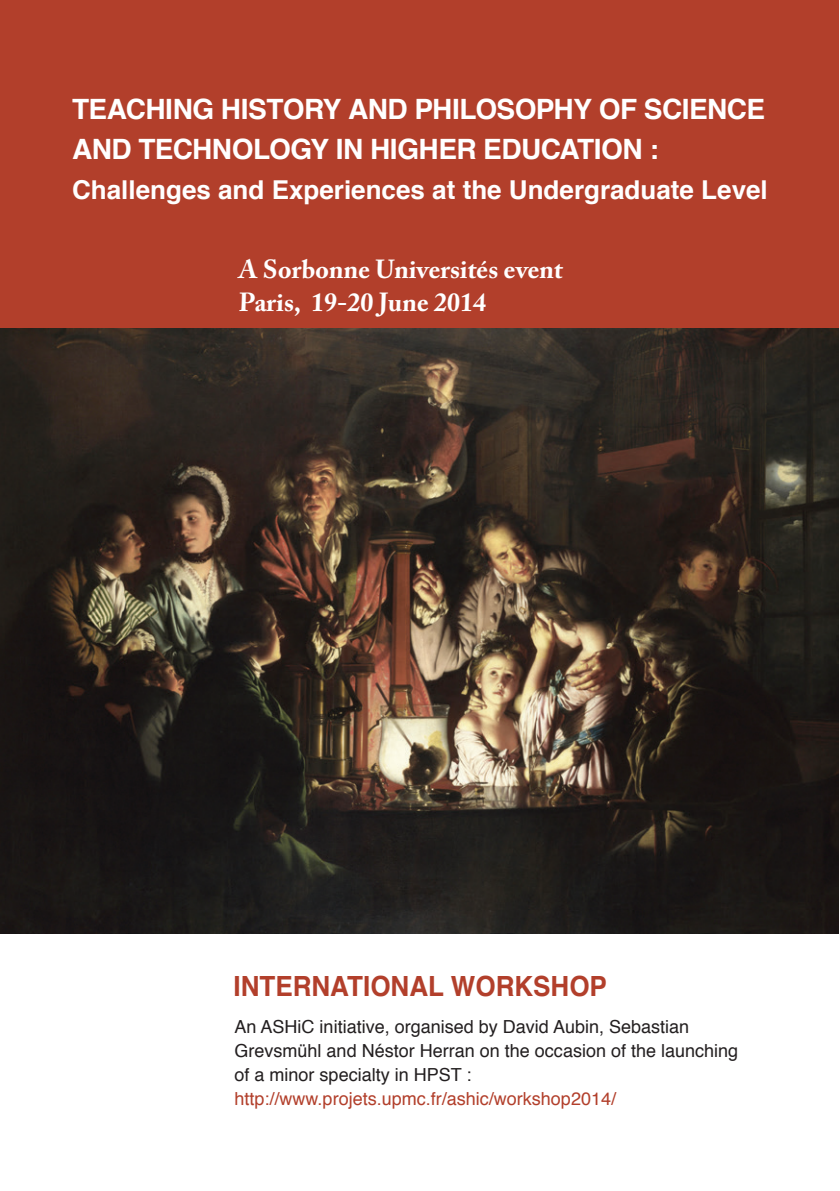
<style>
.page{position:relative;width:840px;height:1191px;background:#fff}
.page>*{position:absolute;margin:0;border:0;box-sizing:border-box;transform-origin:0 0}
.t1{font:700 28px/40px "Helvetica";letter-spacing:-.02em;color:#fff}
.t2{font:700 27.8px "Helvetica";color:#b23f2b;scale:.93 1}
.t3{font:700 26px "Helvetica";color:#fff}
.t4{font:700 26px "Adobe Caslon Pro";color:#fff}
.t5{font:18px/24px "Helvetica";color:#231f20}
.t6{font:18px "Helvetica";color:#b23f2b}
</style>
<div class="page">
<div style="left:0;top:1px;width:838px;height:327px;background:#b23f2b"></div>
<img style="left:0;top:328px;width:838px;height:605px">
<h1 class="t1" style="left:72px;top:92px;width:694px">TEACHING HISTORY AND PHILOSOPHY OF SCIENCE<br>AND TECHNOLOGY IN HIGHER EDUCATION :</h1>
<h3 class="t3" style="left:72px;top:179px;width:697px">Challenges and Experiences at the Undergraduate Level</h3>
<h3 class="t4" style="left:238px;top:254px;width:325px">A Sorbonne Universités event</h3>
<h3 class="t4" style="left:238px;top:287px;width:250px">Paris, 19-20 June 2014</h3>
<h2 class="t2" style="left:233px;top:974px;width:403px">INTERNATIONAL WORKSHOP</h2>
<p class="t5" style="left:234px;top:1016px;width:505px">An ASHiC initiative, organised by David Aubin, Sebastian<br>Grevsmühl and Néstor Herran on the occasion of the launching of a minor specialty in HPST :</p>
<p class="t6" style="left:234px;top:1091px;width:383px">http://www.projets.upmc.fr/ashic/workshop2014/</p>
</div>
